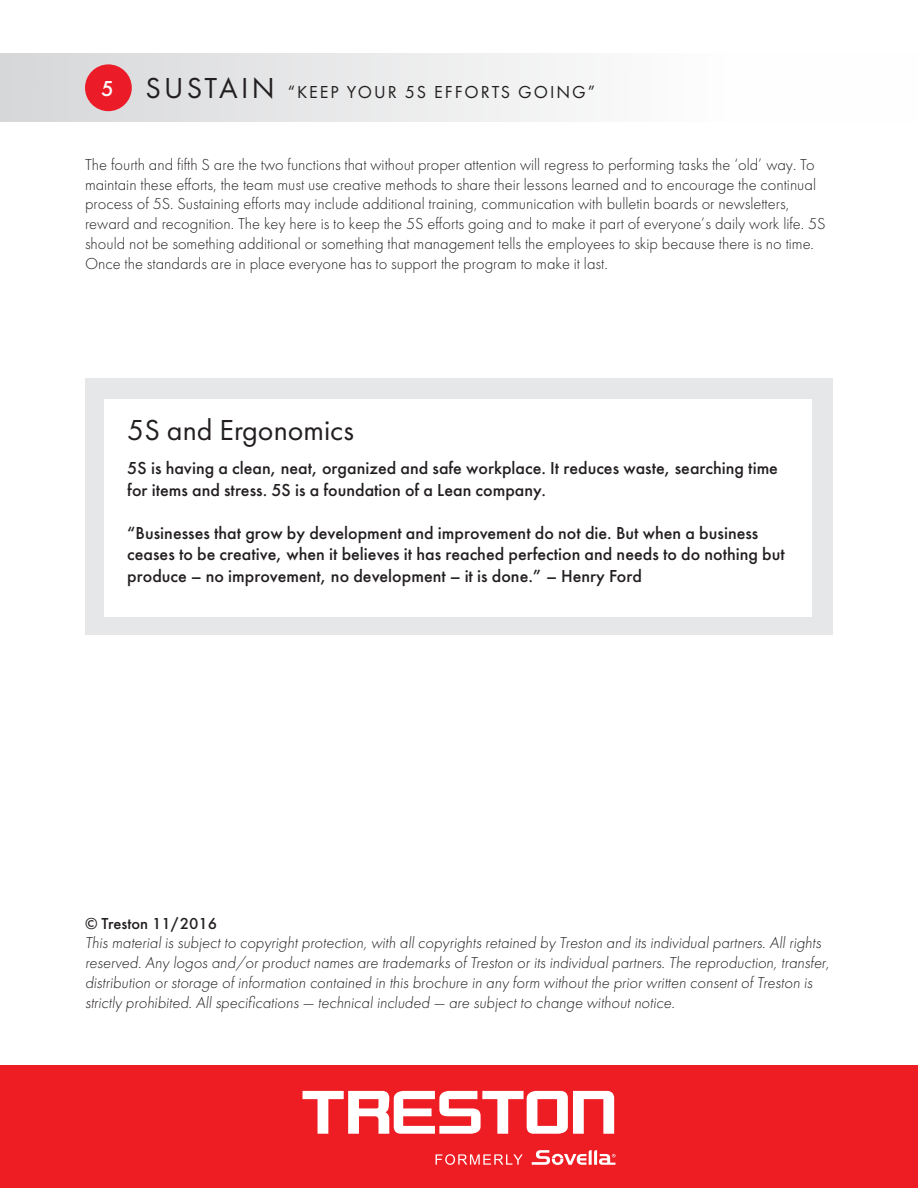
<style>
.page{position:relative;width:918px;height:1188px;background:#fff}
.page>*{position:absolute;margin:0;border:0;box-sizing:border-box;transform-origin:0 0}
.t1{font:30px "Futura";color:#231f20}
.t2{font:500 18px/21.6px "Futura";color:#231f20}
.t3{font:18px "Futura";letter-spacing:.11em;color:#231f20}
.t4{font:300 16.5px/19.8px "Futura";color:#231f20}
.t5{font:italic 300 16.5px/19.8px "Futura";color:#231f20}
.t6{font:500 16.5px "Futura";color:#231f20}
.s1{font-weight:500;font-size:22.5px;color:#fff}
.s2{font-size:30px}
</style>
<div class="page">
<div style="left:0;top:54px;width:918px;height:68px;background:linear-gradient(to right,#d7d8da,#fff)"></div>
<div style="left:85px;top:64px;width:47px;height:47px;background:#eb1c28;border-radius:50%"></div>
<div style="left:85px;top:378px;width:748px;height:257px;background:#e6e7e9"></div>
<div style="left:105px;top:399px;width:707px;height:217px;background:#fff"></div>
<div style="left:0;top:1065px;width:918px;height:123px;background:#ee1d23"></div>
<svg style="left:303px;top:1091px;width:311px;height:43px"></svg>
<svg style="left:436px;top:1154px;width:87px;height:11px"></svg>
<svg style="left:532px;top:1150px;width:83px;height:15px"></svg>
<p class="t3" style="left:101px;top:82px;width:496px"><span class="s1">5</span> <span class="s2">SUSTAIN</span> “KEEP YOUR 5S EFFORTS GOING”</p>
<p class="t4" style="left:85px;top:155px;width:742px">The fourth and fifth S are the two functions that without proper attention will regress to performing tasks the ‘old’ way. To maintain these efforts, the team must use creative methods to share their lessons learned and to encourage the continual process of 5S. Sustaining efforts may include additional training, communication with bulletin boards or newsletters, reward and recognition. The key here is to keep the 5S efforts going and to make it part of everyone’s daily work life. 5S should not be something additional or something that management tells the employees to skip because there is no time.<br>Once the standards are in place everyone has to support the program to make it last.</p>
<h1 class="t1" style="left:127px;top:413px;width:228px">5S and Ergonomics</h1>
<p class="t2" style="left:127px;top:458px;width:652px">5S is having a clean, neat, organized and safe workplace. It reduces waste, searching time for items and stress. 5S is a foundation of a Lean company.</p>
<p class="t2" style="left:127px;top:522px;width:659px">“Businesses that grow by development and improvement do not die. But when a business ceases to be creative, when it believes it has reached perfection and needs to do nothing but produce – no improvement, no development – it is done.” – Henry Ford</p>
<p class="t6" style="left:85px;top:913px;width:134px">© Treston 11/2016</p>
<p class="t5" style="left:85px;top:933px;width:746px">This material is subject to copyright protection, with all copyrights retained by Treston and its individual partners. All rights reserved. Any logos and/or product names are trademarks of Treston or its individual partners. The reproduction, transfer, distribution or storage of information contained in this brochure in any form without the prior written consent of Treston is strictly prohibited. All specifications — technical included — are subject to change without notice.</p>
</div>
